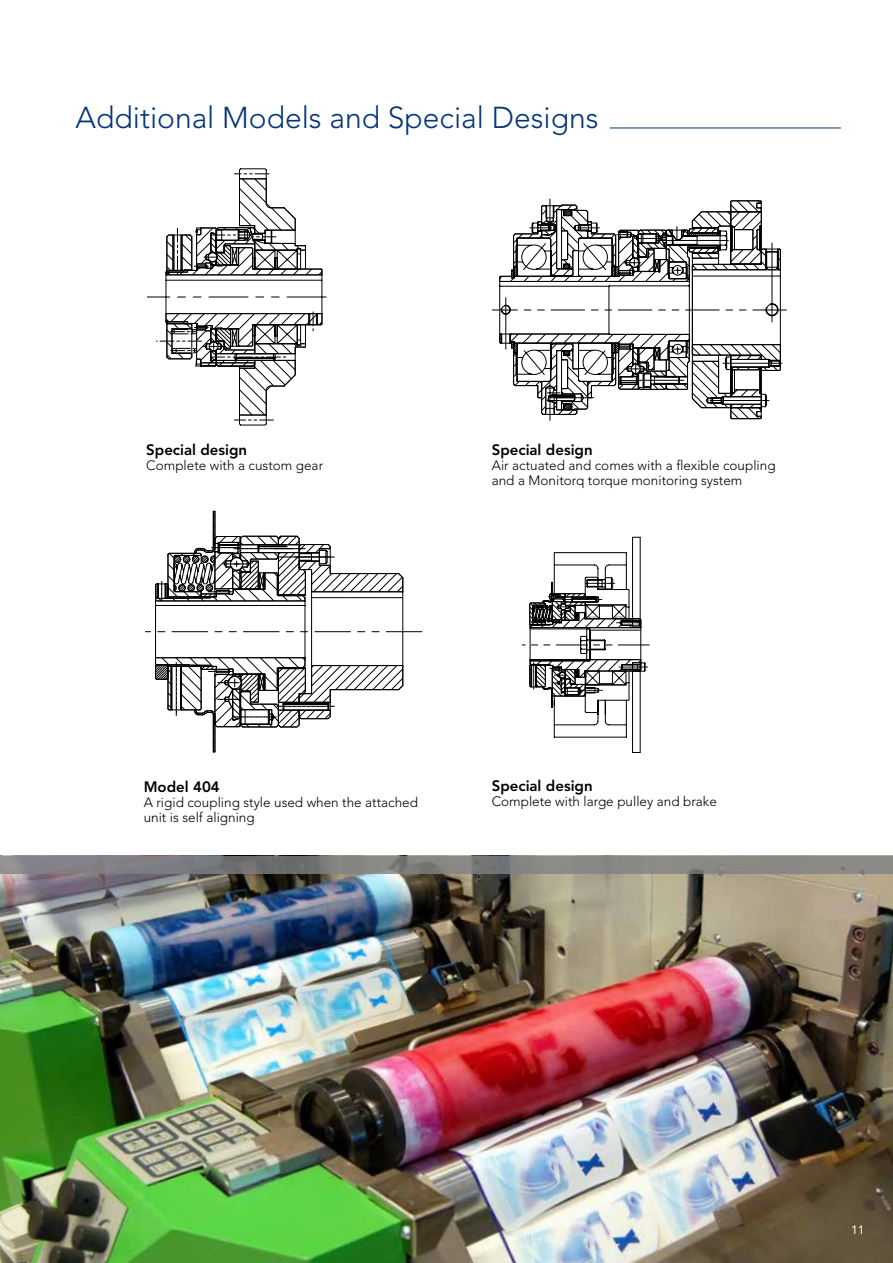
<style>
.page{position:relative;width:893px;height:1263px;background:#fff}
.page>*{position:absolute;margin:0;border:0;box-sizing:border-box;transform-origin:0 0}
.t1{font:300 30px "Avenir LT Std";color:#06357a}
.t2{font:800 15px "Avenir LT Std";color:#000}
.t3{font:300 13.5px/15px "Avenir LT Std";color:#000}
.t4{font:12px "Avenir LT Std";color:#fff}
</style>
<div class="page">
<img style="left:0;top:873px;width:893px;height:390px">
<svg style="left:0;top:856px;width:893px;height:17px;fill:#868685"></svg>
<svg style="left:147px;top:168px;width:179px;height:257px"></svg>
<svg style="left:522px;top:536px;width:127px;height:217px"></svg>
<svg style="left:492px;top:199px;width:294px;height:221px"></svg>
<svg style="left:499px;top:225px;width:282px;height:194px"></svg>
<svg style="left:145px;top:510px;width:277px;height:242px"></svg>
<hr style="left:610px;top:128px;width:231px;height:1px;background:#06357a">
<h1 class="t1" style="left:76px;top:100px;width:524px">Additional Models and Special Designs</h1>
<p class="t2" style="left:146px;top:441px;width:102px">Special design</p>
<p class="t3" style="left:146px;top:458px;width:178px">Complete with a custom gear</p>
<p class="t2" style="left:492px;top:441px;width:102px">Special design</p>
<p class="t3" style="left:492px;top:458px;width:285px">Air actuated and comes with a flexible coupling and a Monitorq torque monitoring system</p>
<p class="t2" style="left:144px;top:778px;width:78px">Model 404</p>
<p class="t3" style="left:144px;top:795px;width:276px">A rigid coupling style used when the attached unit is self aligning</p>
<p class="t2" style="left:492px;top:777px;width:102px">Special design</p>
<p class="t3" style="left:492px;top:794px;width:227px">Complete with large pulley and brake</p>
<p class="t4" style="left:851px;top:1222px;width:15px">11</p>
</div>
